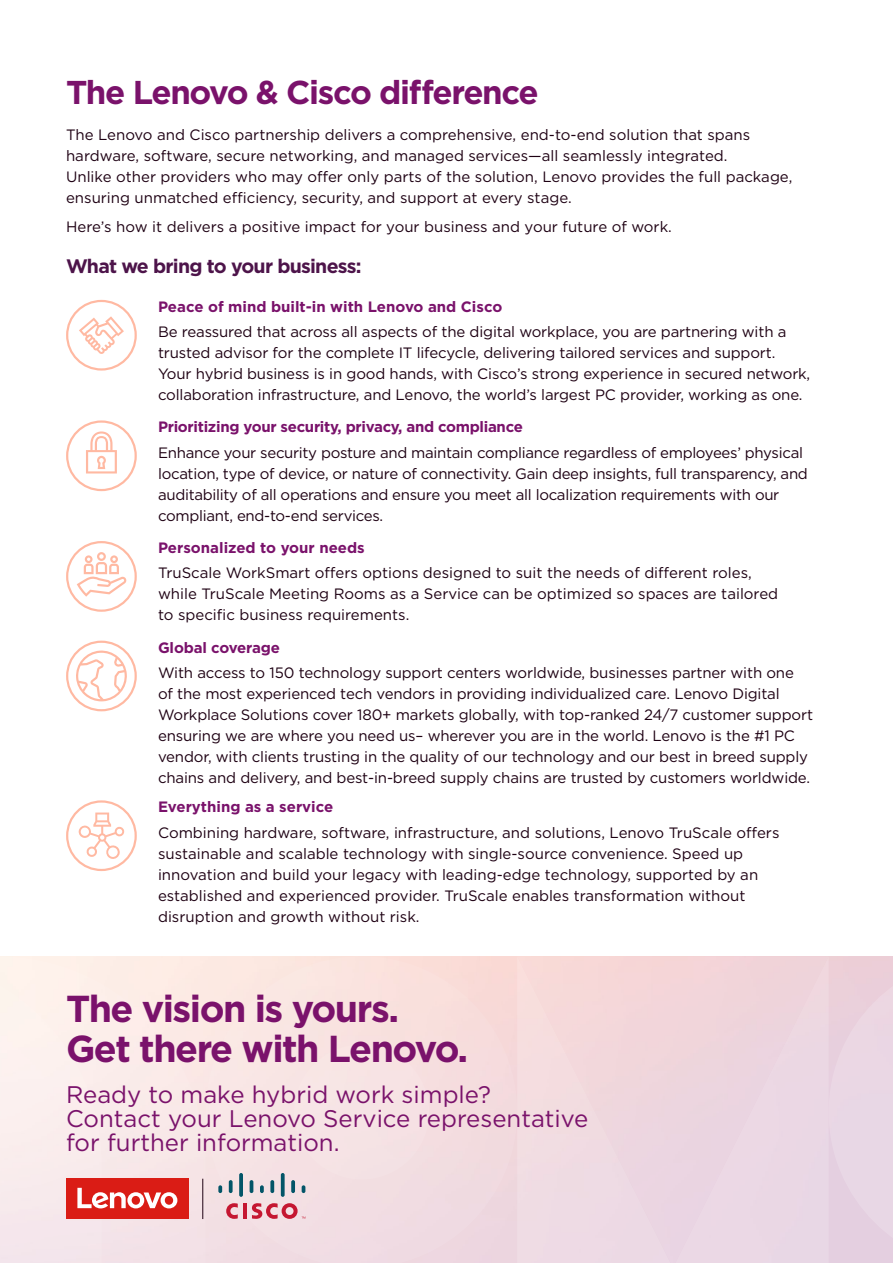
<style>
.page{position:relative;width:893px;height:1263px;background:#fff}
.page>*{position:absolute;margin:0;border:0;box-sizing:border-box;transform-origin:0 0}
.t1{font:700 37.5px/40.5px "Gotham";letter-spacing:-.04em;color:#7a126b}
.t2{font:700 33px "Gotham";letter-spacing:-.04em;color:#7a126b}
.t3{font:24px/24px "Gotham";color:#7a126b}
.t4{font:700 19.5px "Gotham";letter-spacing:-.04em;color:#4d144a}
.t5{font:15px/21px "Gotham";letter-spacing:-.01em;color:#1e0113}
.t6{font:700 15px "Gotham";letter-spacing:-.01em;color:#7a126b}
</style>
<div class="page">
<svg style="left:0;top:957px;width:206px;height:306px;background:#fae9e5"></svg>
<svg style="left:206px;top:957px;width:311px;height:306px;background:#f5dfe0"></svg>
<div style="left:294px;top:1045px;width:135px;height:134px;background:#f6e3e4;border-radius:50%"></div>
<div style="left:517px;top:957px;width:312px;height:306px;background:#eed7e0"></div>
<svg style="left:829px;top:957px;width:64px;height:306px;background:#e8d3e0"></svg>
<svg style="left:66px;top:300px;width:71px;height:71px"></svg>
<svg style="left:66px;top:541px;width:71px;height:71px"></svg>
<svg style="left:66px;top:800px;width:71px;height:71px"></svg>
<svg style="left:66px;top:420px;width:71px;height:71px"></svg>
<svg style="left:66px;top:641px;width:71px;height:70px"></svg>
<div style="left:66px;top:1178px;width:122px;height:41px;background:#da1c15"></div>
<svg style="left:0;top:984px;width:177px;height:279px;background:#f7dcdb"></svg>
<hr style="left:202px;top:1179px;width:1px;height:40px;background:#1e0113">
<hr style="left:243px;top:1203px;width:4px;height:15px;background:#c51631">
<svg style="left:226px;top:1203px;width:12px;height:16px"></svg>
<svg style="left:218px;top:1185px;width:4px;height:8px"></svg>
<svg style="left:229px;top:1180px;width:4px;height:13px"></svg>
<svg style="left:239px;top:1173px;width:4px;height:24px"></svg>
<svg style="left:250px;top:1180px;width:3px;height:13px"></svg>
<svg style="left:260px;top:1185px;width:4px;height:8px"></svg>
<svg style="left:270px;top:1180px;width:4px;height:13px"></svg>
<svg style="left:281px;top:1173px;width:4px;height:24px"></svg>
<svg style="left:291px;top:1180px;width:4px;height:13px"></svg>
<svg style="left:302px;top:1185px;width:3px;height:8px"></svg>
<svg style="left:252px;top:1203px;width:53px;height:16px"></svg>
<h2 class="t2" style="left:66px;top:71px;width:474px">The Lenovo &amp; Cisco difference</h2>
<p class="t5" style="left:66px;top:124px;width:728px">The Lenovo and Cisco partnership delivers a comprehensive, end-to-end solution that spans hardware, software, secure networking, and managed services—all seamlessly integrated.<br>Unlike other providers who may offer only parts of the solution, Lenovo provides the full package, ensuring unmatched efficiency, security, and support at every stage.</p>
<p class="t5" style="left:66px;top:216px;width:607px">Here’s how it delivers a positive impact for your business and your future of work.</p>
<h3 class="t4" style="left:66px;top:253px;width:297px">What we bring to your business:</h3>
<p class="t6" style="left:158px;top:297px;width:346px">Peace of mind built-in with Lenovo and Cisco</p>
<p class="t5" style="left:158px;top:321px;width:654px">Be reassured that across all aspects of the digital workplace, you are partnering with a trusted advisor for the complete IT lifecycle, delivering tailored services and support.<br>Your hybrid business is in good hands, with Cisco’s strong experience in secured network, collaboration infrastructure, and Lenovo, the world’s largest PC provider, working as one.</p>
<p class="t6" style="left:158px;top:417px;width:366px">Prioritizing your security, privacy, and compliance</p>
<p class="t5" style="left:158px;top:442px;width:651px">Enhance your security posture and maintain compliance regardless of employees’ physical location, type of device, or nature of connectivity. Gain deep insights, full transparency, and auditability of all operations and ensure you meet all localization requirements with our compliant, end-to-end services.</p>
<p class="t6" style="left:158px;top:538px;width:208px">Personalized to your needs</p>
<p class="t5" style="left:158px;top:562px;width:622px">TruScale WorkSmart offers options designed to suit the needs of different roles, while TruScale Meeting Rooms as a Service can be optimized so spaces are tailored to specific business requirements.</p>
<p class="t6" style="left:158px;top:637px;width:123px">Global coverage</p>
<p class="t5" style="left:158px;top:662px;width:657px">With access to 150 technology support centers worldwide, businesses partner with one<br>of the most experienced tech vendors in providing individualized care. Lenovo Digital Workplace Solutions cover 180+ markets globally, with top-ranked 24/7 customer support ensuring we are where you need us– wherever you are in the world. Lenovo is the #1 PC vendor, with clients trusting in the quality of our technology and our best in breed supply chains and delivery, and best-in-breed supply chains are trusted by customers worldwide.</p>
<p class="t6" style="left:158px;top:797px;width:177px">Everything as a service</p>
<p class="t5" style="left:158px;top:821px;width:623px">Combining hardware, software, infrastructure, and solutions, Lenovo TruScale offers sustainable and scalable technology with single-source convenience. Speed up innovation and build your legacy with leading-edge technology, supported by an established and experienced provider. TruScale enables transformation without disruption and growth without risk.</p>
<h1 class="t1" style="left:66px;top:988px;width:403px">The vision is yours.<br>Get there with Lenovo.</h1>
<h3 class="t3" style="left:66px;top:1082px;width:524px">Ready to make hybrid work simple?<br>Contact your Lenovo Service representative for further information.</h3>
</div>
